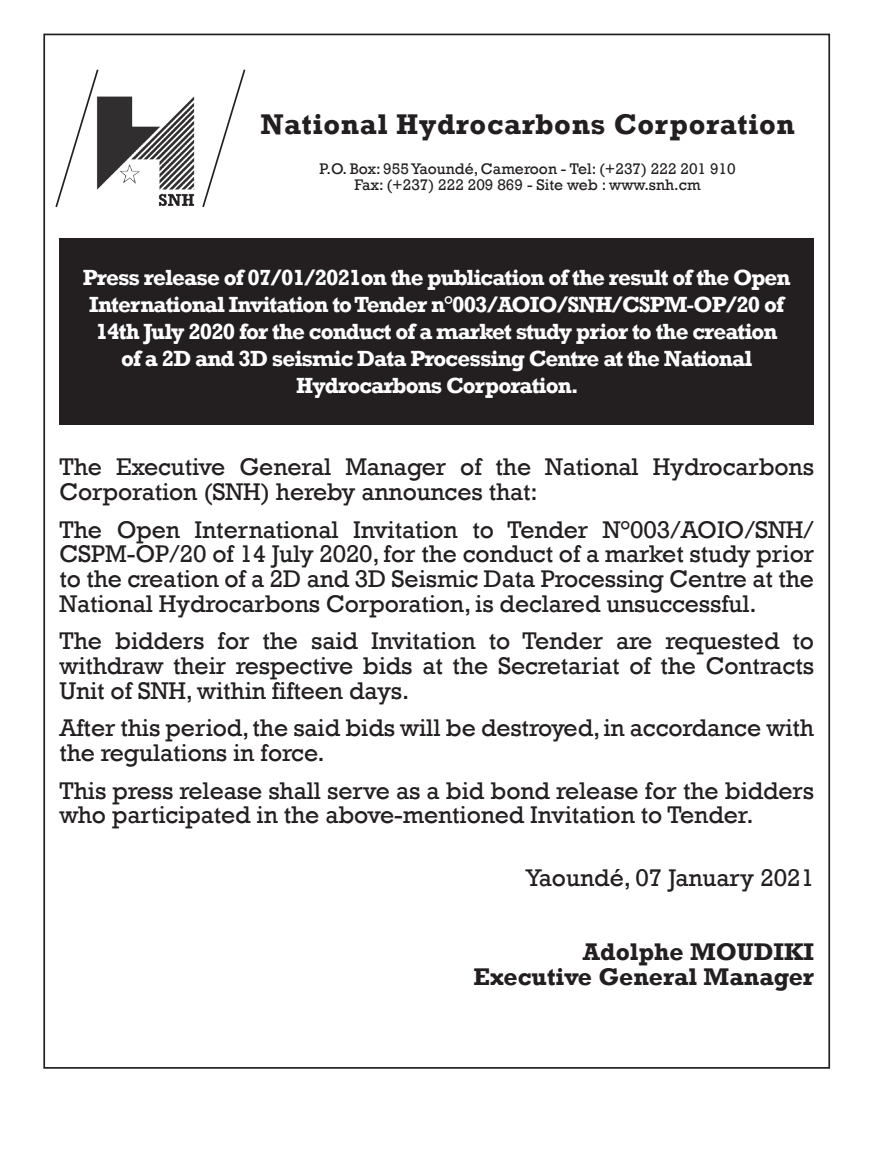
<style>
.page{position:relative;width:870px;height:1170px;background:#fff}
.page>*{position:absolute;margin:0;border:0;box-sizing:border-box;transform-origin:0 0}
.t1{font:700 29.25px "Rockwell";letter-spacing:.02em;color:#231f20}
.t2{font:24.75px/24.8px "Rockwell";letter-spacing:-.005em;color:#231f20}
.t3{font:700 24.75px "Rockwell";color:#231f20}
.t4{font:700 22.5px/27px "Rockwell";letter-spacing:-.04em;color:#fff;text-align:center}
.t5{font:15.75px "Rockwell";color:#231f20}
</style>
<div class="page">
<img style="left:100px;top:96px;width:95px;height:110px">
<svg style="left:202px;top:69px;width:44px;height:139px"></svg>
<svg style="left:55px;top:69px;width:45px;height:139px"></svg>
<div style="left:59px;top:238px;width:755px;height:187px;background:#231f20"></div>
<p class="t1" style="left:260px;top:107px;width:535px">National Hydrocarbons Corporation</p>
<p class="t5" style="left:319px;top:160px;width:417px">P.O. Box: 955 Yaoundé, Cameroon - Tel: (+237) 222 201 910</p>
<p class="t5" style="left:354px;top:175px;width:347px">Fax: (+237) 222 209 869 - Site web : www.snh.cm</p>
<p class="t4" style="left:83px;top:264px;width:709px">Press release of 07/01/2021on the publication of the result of the Open International Invitation to Tender n°003/AOIO/SNH/CSPM-OP/20 of 14th July 2020 for the conduct of a market study prior to the creation<br>of a 2D and 3D seismic Data Processing Centre at the National Hydrocarbons Corporation.</p>
<p class="t2" style="left:59px;top:455px;width:756px">The Executive General Manager of the National Hydrocarbons<br>Corporation (SNH) hereby announces that:</p>
<p class="t2" style="left:59px;top:517px;width:756px;text-align:justify">The Open International Invitation to Tender N°003/AOIO/SNH/ CSPM-OP/20 of 14 July 2020, for the conduct of a market study prior to the creation of a 2D and 3D Seismic Data Processing Centre at the National Hydrocarbons Corporation, is declared unsuccessful.</p>
<p class="t2" style="left:59px;top:629px;width:756px;text-align:justify">The bidders for the said Invitation to Tender are requested to withdraw their respective bids at the Secretariat of the Contracts Unit of SNH, within fifteen days.</p>
<p class="t2" style="left:59px;top:716px;width:756px">After this period, the said bids will be destroyed, in accordance with the regulations in force.</p>
<p class="t2" style="left:59px;top:778px;width:756px">This press release shall serve as a bid bond release for the bidders who participated in the above-mentioned Invitation to Tender.</p>
<p class="t2" style="left:526px;top:865px;width:289px">Yaoundé, 07 January 2021</p>
<p class="t3" style="left:583px;top:936px;width:232px">Adolphe MOUDIKI</p>
<p class="t3" style="left:473px;top:961px;width:342px">Executive General Manager</p>
</div>
